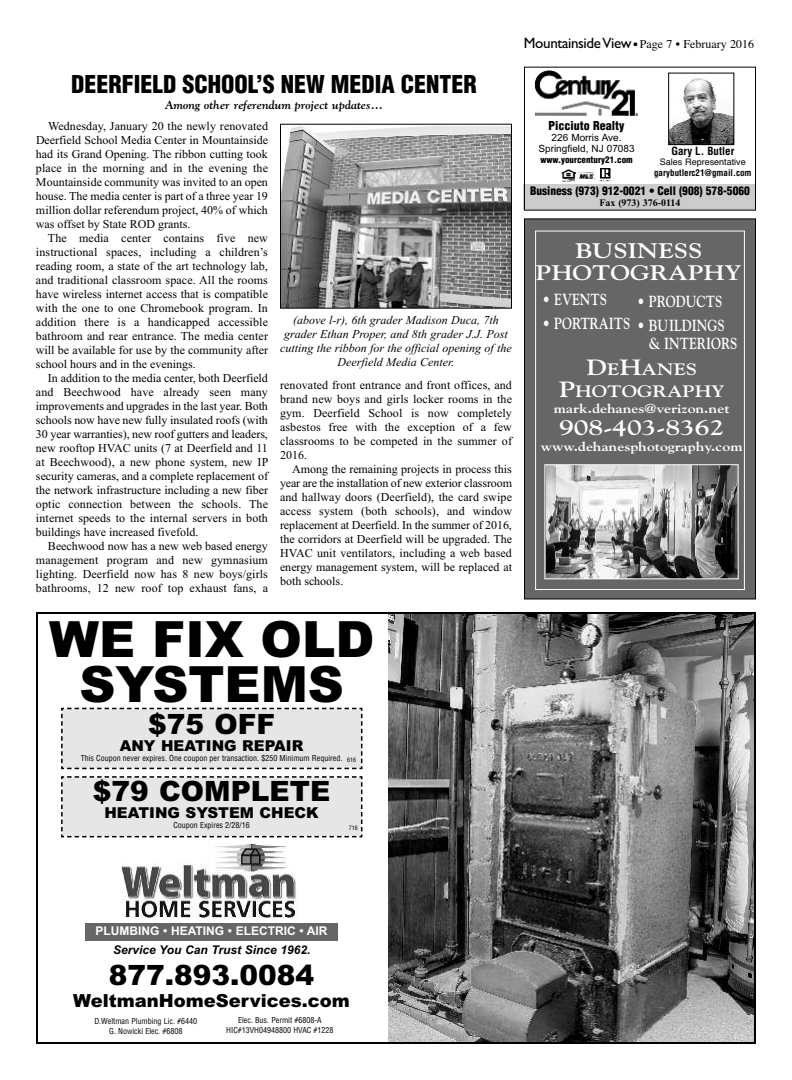
<style>
.page{position:relative;width:792px;height:1080px;background:#fff}
.page>*{position:absolute;margin:0;border:0;box-sizing:border-box;transform-origin:0 0}
.t1{font:900 50px/45px "Arial";color:#000;text-align:center}
.t2{font:900 28px "Arial";color:#000}
.t3{font:900 condensed 24px "Helvetica";color:#000}
.t4{font:700 22px "Goudy";color:#fff;scale:1.21 1}
.t5{font:700 21px/22px "Goudy";color:#fff;text-align:center;scale:1.21 1}
.t6{font:900 18px "Arial";color:#000}
.t7{font:700 16.5px/22px "Goudy";color:#fff;text-align:center;scale:1.21 1}
.t8{font:700 16px/18px "Goudy";color:#fff;scale:.8 1}
.t9{font:900 15px "Arial";color:#000}
.t10{font:700 13px "Goudy";color:#fff;scale:1.21 1}
.t11{font:12px/14px "Times New Roman";color:#000;text-align:justify}
.t12{font:italic 12px/14px "Times New Roman";color:#000;text-align:center}
.t13{font:12px "Times";color:#000}
.t14{font:italic 700 12px "Goudy";color:#000}
.t15{font:700 12px "Arial";color:#fff}
.t16{font:italic 700 12px "Arial";color:#000}
.t17{font:900 condensed 12px "Helvetica";color:#000}
.t18{font:900 condensed 11.5px "Helvetica";color:#000}
.t19{font:700 condensed 11px "Helvetica";color:#000}
.t20{font:10px/11px "Arial";color:#000;text-align:center}
.t21{font:700 10px "Times New Roman";color:#000}
.t22{font:700 condensed 9px "Helvetica";color:#000}
.t23{font:900 condensed 9px "Helvetica";color:#000}
.t24{font:9px "Helvetica";color:#000}
.t25{font:condensed 8px/10px "Helvetica";color:#000;text-align:center}
.t26{font:condensed 6px "Helvetica";color:#000}
.s1{font-family:"Gill Sans";font-size:15px}
.s2{font-family:"Futura";font-weight:700;font-stretch:condensed;font-size:10px}
.s3{font-size:22px}
</style>
<div class="page">
<img style="left:389px;top:615px;width:364px;height:426px">
<div style="left:36px;top:612px;width:720px;height:432px;border:2px solid #000"></div>
<img style="left:122px;top:844px;width:174px;height:74px">
<div style="left:85px;top:923px;width:253px;height:17px;background:#666"></div>
<svg style="left:61px;top:707px;width:302px;height:131px;background:#e0e0e0"></svg>
<div style="left:524px;top:184px;width:232px;height:26px;background:#ccc"></div>
<div style="left:524px;top:67px;width:232px;height:144px;border:1px solid #000"></div>
<img style="left:670px;top:78px;width:62px;height:65px">
<div style="left:668px;top:73px;width:66px;height:72px;border:1px solid #000"></div>
<img style="left:534px;top:70px;width:104px;height:46px">
<img style="left:561px;top:169px;width:14px;height:13px">
<img style="left:579px;top:172px;width:16px;height:8px">
<img style="left:599px;top:168px;width:12px;height:14px">
<img style="left:282px;top:126px;width:228px;height:181px">
<div style="left:280px;top:124px;width:232px;height:185px;border:1px solid #000"></div>
<div style="left:525px;top:219px;width:230px;height:379px;background:#666"></div>
<div style="left:524px;top:218px;width:232px;height:381px;border:1px solid #000"></div>
<div style="left:535px;top:231px;width:210px;height:359px;border:1px solid #fff"></div>
<img style="left:546px;top:466px;width:191px;height:111px">
<div style="left:544px;top:464px;width:195px;height:115px;border:1px solid #fff"></div>
<h3 class="t3" style="left:71px;top:71px;width:407px">DEERFIELD SCHOOL’S NEW MEDIA CENTER</h3>
<p class="t14" style="left:165px;top:98px;width:219px">Among other referendum project updates…</p>
<p class="t11" style="left:36px;top:119px;width:234px;text-indent:12px">Wednesday, January 20 the newly renovated Deerfield School Media Center in Mountainside had its Grand Opening. The ribbon cutting took place in the morning and in the evening the Mountainside community was invited to an open house. The media center is part of a three year 19 million dollar referendum project, 40% of which was offset by State ROD grants.</p>
<p class="t11" style="left:36px;top:231px;width:234px;text-indent:12px">The media center contains five new instructional spaces, including a children’s reading room, a state of the art technology lab, and traditional classroom space. All the rooms have wireless internet access that is compatible with the one to one Chromebook program. In addition there is a handicapped accessible bathroom and rear entrance. The media center will be available for use by the community after school hours and in the evenings.</p>
<p class="t11" style="left:36px;top:371px;width:234px;text-indent:12px">In addition to the media center, both Deerfield and Beechwood have already seen many improvements and upgrades in the last year. Both schools now have new fully insulated roofs (with 30 year warranties), new roof gutters and leaders, new rooftop HVAC units (7 at Deerfield and 11 at Beechwood), a new phone system, new IP security cameras, and a complete replacement of the network infrastructure including a new fiber optic connection between the schools. The internet speeds to the internal servers in both buildings have increased fivefold.</p>
<p class="t11" style="left:36px;top:539px;width:234px;text-indent:12px">Beechwood now has a new web based energy management program and new gymnasium lighting. Deerfield now has 8 new boys/girls bathrooms, 12 new roof top exhaust fans, a</p>
<p class="t12" style="left:280px;top:313px;width:233px">(above l-r), 6th grader Madison Duca, 7th grader Ethan Proper, and 8th grader J.J. Post cutting the ribbon for the official opening of the Deerfield Media Center.</p>
<p class="t11" style="left:280px;top:377px;width:233px">renovated front entrance and front offices, and brand new boys and girls locker rooms in the gym. Deerfield School is now completely asbestos free with the exception of a few classrooms to be competed in the summer of 2016.</p>
<p class="t11" style="left:280px;top:461px;width:234px;text-indent:12px">Among the remaining projects in process this year are the installation of new exterior classroom and hallway doors (Deerfield), the card swipe access system (both schools), and window replacement at Deerfield. In the summer of 2016, the corridors at Deerfield will be upgraded. The HVAC unit ventilators, including a web based energy management system, will be replaced at both schools.</p>
<h1 class="t1" style="left:49px;top:617px;width:327px">WE FIX OLD<br>SYSTEMS</h1>
<h2 class="t2" style="left:148px;top:708px;width:128px">$75 OFF</h2>
<p class="t9" style="left:120px;top:737px;width:185px">ANY HEATING REPAIR</p>
<p class="t25" style="left:81px;top:753px;width:263px">This Coupon never expires. One coupon per transaction. $250 Minimum Required.</p>
<h2 class="t2" style="left:93px;top:775px;width:239px">$79 COMPLETE</h2>
<p class="t9" style="left:104px;top:804px;width:216px">HEATING SYSTEM CHECK</p>
<p class="t25" style="left:173px;top:821px;width:78px">Coupon Expires 2/28/16</p>
<p class="t26" style="left:349px;top:824px;width:10px">716</p>
<p class="t26" style="left:347px;top:756px;width:10px">616</p>
<p class="t13" style="left:524px;top:37px;width:232px"><span class="s1">MountainsideView</span> <span class="s2">•</span> Page 7 • February 2016</p>
<p class="t17" style="left:549px;top:119px;width:77px">Picciuto Realty</p>
<p class="t20" style="left:538px;top:132px;width:98px">226 Morris Ave.<br>Springfield, NJ 07083</p>
<p class="t23" style="left:540px;top:154px;width:94px">www.yourcentury21.com</p>
<p class="t19" style="left:671px;top:145px;width:65px">Gary L. Butler</p>
<p class="t24" style="left:660px;top:157px;width:87px">Sales Representative</p>
<p class="t22" style="left:654px;top:168px;width:99px">garybutlerc21@gmail.com</p>
<p class="t18" style="left:530px;top:184px;width:221px">Business (973) 912-0021 • Cell (908) 578-5060</p>
<p class="t21" style="left:599px;top:196px;width:83px">Fax (973) 376-0114</p>
<h3 class="t5" style="left:536px;top:239px;width:171px">BUSINESS<br>PHOTOGRAPHY</h3>
<h3 class="t8" style="left:543px;top:291px;width:82px">• EVENTS</h3>
<h3 class="t8" style="left:543px;top:315px;width:111px">• PORTRAITS</h3>
<h3 class="t8" style="left:637px;top:292px;width:108px">• PRODUCTS</h3>
<h3 class="t8" style="left:649px;top:316px;width:112px;text-indent:-12px">• BUILDINGS &amp; INTERIORS</h3>
<h3 class="t7" style="left:559px;top:358px;width:138px"><span class="s3">D</span>E<span class="s3">H</span>ANES<br><span class="s3">P</span>HOTOGRAPHY</h3>
<p class="t10" style="left:554px;top:401px;width:147px">mark.dehanes@verizon.net</p>
<h3 class="t4" style="left:559px;top:415px;width:138px">908-403-8362</h3>
<p class="t10" style="left:541px;top:439px;width:168px">www.dehanesphotography.com</p>
<p class="t15" style="left:96px;top:924px;width:233px">PLUMBING • HEATING • ELECTRIC • AIR</p>
<p class="t16" style="left:113px;top:943px;width:199px">Service You Can Trust Since 1962.</p>
<h2 class="t2" style="left:109px;top:959px;width:207px">877.893.0084</h2>
<h3 class="t6" style="left:73px;top:991px;width:278px">WeltmanHomeServices.com</h3>
<p class="t25" style="left:94px;top:1016px;width:104px">D.Weltman Plumbing Lic. #6440<br>G. Nowicki Elec. #6808</p>
<p class="t25" style="left:226px;top:1015px;width:109px">Elec. Bus. Permit #6808-A<br>HIC#13VH04948800 HVAC #1228</p>
</div>
